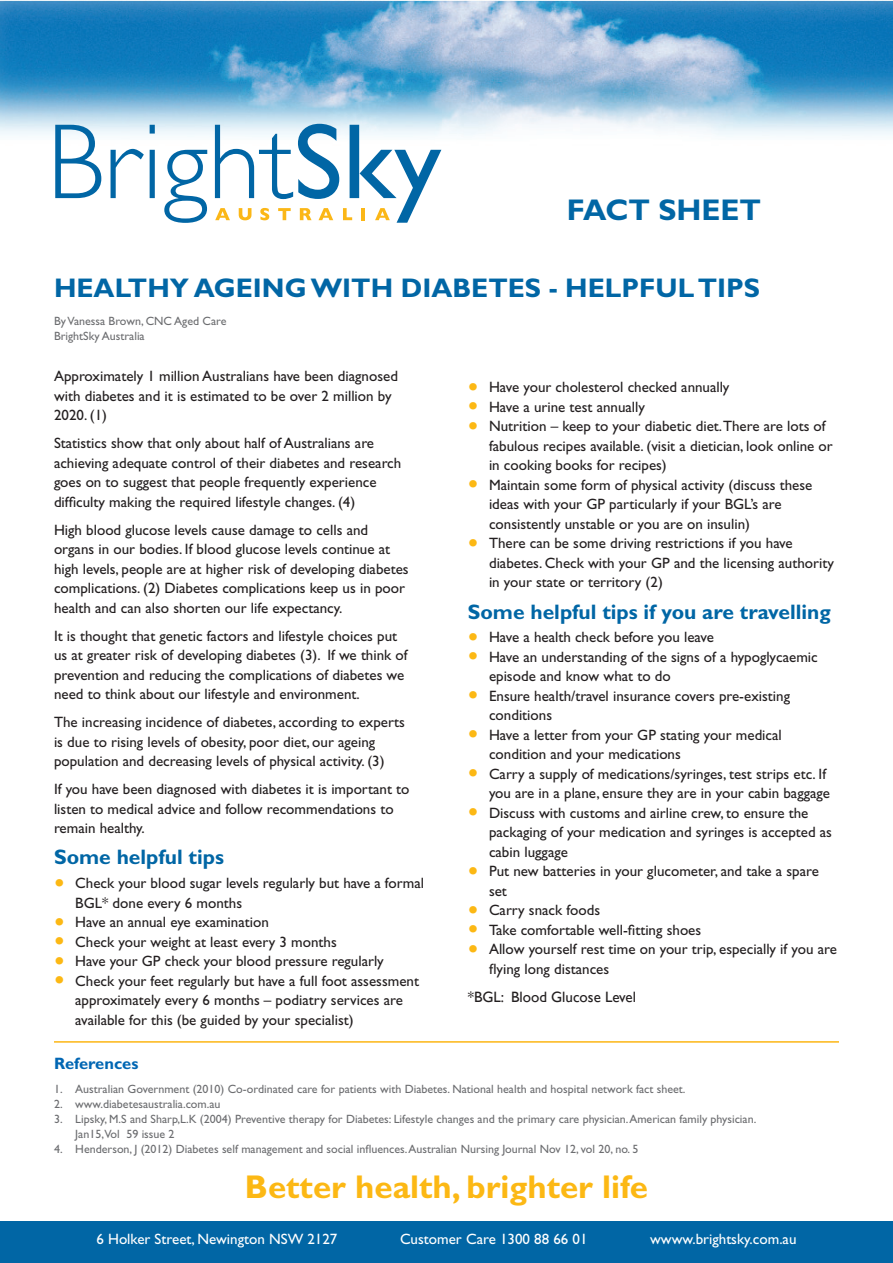
<style>
.page{position:relative;width:893px;height:1263px;background:#fff}
.page>*{position:absolute;margin:0;border:0;box-sizing:border-box;transform-origin:0 0}
.t1{font:700 33px "Gill Sans";color:#fcb814}
.t2{font:700 30px "Gill Sans";color:#0166a5}
.t3{font:700 27px "Gill Sans";color:#0166a5}
.t4{font:700 21px "Gill Sans";color:#0166a5}
.t5{font:700 16.5px "Gill Sans";color:#0166b3}
.t6{font:15px/19.5px "Gill Sans";color:#231f20}
.t7{font:15px "Gill Sans";color:#fff}
.t8{font:15px "Gill Sans";color:#231f20}
.t9{font:12px/15px "Gill Sans";color:#6c6d70}
.s1{font-size:30px;color:#fcb814}
</style>
<div class="page">
<img style="left:0;top:0;width:893px;height:183px">
<svg style="left:55px;top:125px;width:46px;height:73px"></svg>
<svg style="left:111px;top:149px;width:33px;height:49px"></svg>
<svg style="left:150px;top:125px;width:5px;height:73px"></svg>
<svg style="left:164px;top:150px;width:43px;height:73px"></svg>
<svg style="left:215px;top:124px;width:226px;height:99px"></svg>
<div style="left:0;top:1221px;width:893px;height:42px;background:#0166a5"></div>
<hr style="left:54px;top:1041px;width:785px;height:2px;background:#fcb615">
<h2 class="t2" style="left:567px;top:192px;width:196px">Fact sh eet</h2>
<h3 class="t3" style="left:54px;top:272px;width:708px">Healthy ageing with diabetes - h elpful tips</h3>
<p class="t9" style="left:54px;top:314px;width:174px">By Vanessa Brown, CNC Aged Care<br>BrightSky Australia</p>
<p class="t6" style="left:54px;top:366px;width:345px">Approximately 1 million Australians have been diagnosed with diabetes and it is estimated to be over 2 million by<br>2020. (1)</p>
<p class="t6" style="left:54px;top:433px;width:349px">Statistics show that only about half of Australians are achieving adequate control of their diabetes and research goes on to suggest that people frequently experience difficulty making the required lifestyle changes. (4)</p>
<p class="t6" style="left:54px;top:520px;width:356px">High blood glucose levels cause damage to cells and organs in our bodies. If blood glucose levels continue at high levels, people are at higher risk of developing diabetes complications. (2) Diabetes complications keep us in poor health and can also shorten our life expectancy.</p>
<p class="t6" style="left:54px;top:626px;width:355px">It is thought that genetic factors and lifestyle choices put us at greater risk of developing diabetes (3). If we think of prevention and reducing the complications of diabetes we need to think about our lifestyle and environment.</p>
<p class="t6" style="left:54px;top:712px;width:353px">The increasing incidence of diabetes, according to experts is due to rising levels of obesity, poor diet, our ageing population and decreasing levels of physical activity. (3)</p>
<p class="t6" style="left:54px;top:779px;width:357px">If you have been diagnosed with diabetes it is important to listen to medical advice and follow recommendations to remain healthy.</p>
<h3 class="t4" style="left:54px;top:845px;width:172px">Some helpful tips</h3>
<p class="t6" style="left:75px;top:873px;width:350px;text-indent:-21px"><span class="s1">•</span> Check your blood sugar levels regularly but have a formal<br>BGL* done every 6 months</p>
<p class="t6" style="left:54px;top:912px;width:216px"><span class="s1">•</span> Have an annual eye examination</p>
<p class="t6" style="left:54px;top:932px;width:284px"><span class="s1">•</span> Check your weight at least every 3 months</p>
<p class="t6" style="left:54px;top:951px;width:331px"><span class="s1">•</span> Have your GP check your blood pressure regularly</p>
<p class="t6" style="left:75px;top:971px;width:345px;text-indent:-21px"><span class="s1">•</span> Check your feet regularly but have a full foot assessment approximately every 6 months – podiatry services are available for this (be guided by your specialist)</p>
<p class="t6" style="left:468px;top:378px;width:263px"><span class="s1">•</span> Have your cholesterol checked annually</p>
<p class="t6" style="left:468px;top:397px;width:179px"><span class="s1">•</span> Have a urine test annually</p>
<p class="t6" style="left:489px;top:417px;width:345px;text-indent:-21px"><span class="s1">•</span> Nutrition – keep to your diabetic diet.There are lots of fabulous recipes available. (visit a dietician, look online or in cooking books for recipes)</p>
<p class="t6" style="left:489px;top:475px;width:325px;text-indent:-21px"><span class="s1">•</span> Maintain some form of physical activity (discuss these ideas with your GP particularly if your BGL’s are consistently unstable or you are on insulin)</p>
<p class="t6" style="left:489px;top:534px;width:346px;text-indent:-21px"><span class="s1">•</span> There can be some driving restrictions if you have diabetes. Check with your GP and the licensing authority in your state or territory (2)</p>
<h3 class="t4" style="left:468px;top:599px;width:364px">Some helpful tips if you are travelling</h3>
<p class="t6" style="left:468px;top:627px;width:248px"><span class="s1">•</span> Have a health check before you leave</p>
<p class="t6" style="left:489px;top:647px;width:330px;text-indent:-21px"><span class="s1">•</span> Have an understanding of the signs of a hypoglycaemic episode and know what to do</p>
<p class="t6" style="left:489px;top:686px;width:303px;text-indent:-21px"><span class="s1">•</span> Ensure health/travel insurance covers pre-existing conditions</p>
<p class="t6" style="left:489px;top:725px;width:294px;text-indent:-21px"><span class="s1">•</span> Have a letter from your GP stating your medical condition and your medications</p>
<p class="t6" style="left:468px;top:764px;width:364px;text-align:right"><span class="s1">•</span> Carry a supply of medications/syringes, test strips etc. If you are in a plane, ensure they are in your cabin baggage</p>
<p class="t6" style="left:489px;top:803px;width:345px;text-indent:-21px"><span class="s1">•</span> Discuss with customs and airline crew, to ensure the packaging of your medication and syringes is accepted as cabin luggage</p>
<p class="t6" style="left:489px;top:861px;width:331px;text-indent:-21px"><span class="s1">•</span> Put new batteries in your glucometer, and take a spare set</p>
<p class="t6" style="left:468px;top:900px;width:134px"><span class="s1">•</span> Carry snack foods</p>
<p class="t6" style="left:468px;top:920px;width:235px"><span class="s1">•</span> Take comfortable well-fitting shoes</p>
<p class="t6" style="left:489px;top:939px;width:349px;text-indent:-21px"><span class="s1">•</span> Allow yourself rest time on your trip, especially if you are flying long distances</p>
<p class="t8" style="left:468px;top:988px;width:170px">*BGL: Blood Glucose Level</p>
<p class="t5" style="left:54px;top:1054px;width:86px">References</p>
<p class="t9" style="left:54px;top:1081px;width:633px">1. Australian Government (2010) Co-ordinated care for patients with Diabetes. National health and hospital network fact sheet.</p>
<p class="t9" style="left:54px;top:1096px;width:168px">2. www.diabetesaustralia.com.au</p>
<p class="t9" style="left:75px;top:1111px;width:683px;text-indent:-21px">3. Lipsky, M.S and Sharp,L.K (2004) Preventive therapy for Diabetes: Lifestyle changes and the primary care physician. American family physician.<br>Jan15,Vol 59 issue 2</p>
<p class="t9" style="left:54px;top:1141px;width:586px">4. Henderson, J (2012) Diabetes self management and social influences. Australian Nursing Journal Nov 12, vol 20, no. 5</p>
<h1 class="t1" style="left:245px;top:1168px;width:405px">Better health, brighter life</h1>
<p class="t7" style="left:96px;top:1230px;width:243px">6 Holker Street, Newington NSW 2127</p>
<p class="t7" style="left:400px;top:1230px;width:189px">Customer Care 1300 88 66 01</p>
<p class="t7" style="left:650px;top:1230px;width:148px">wwww.brightsky.com.au</p>
</div>
